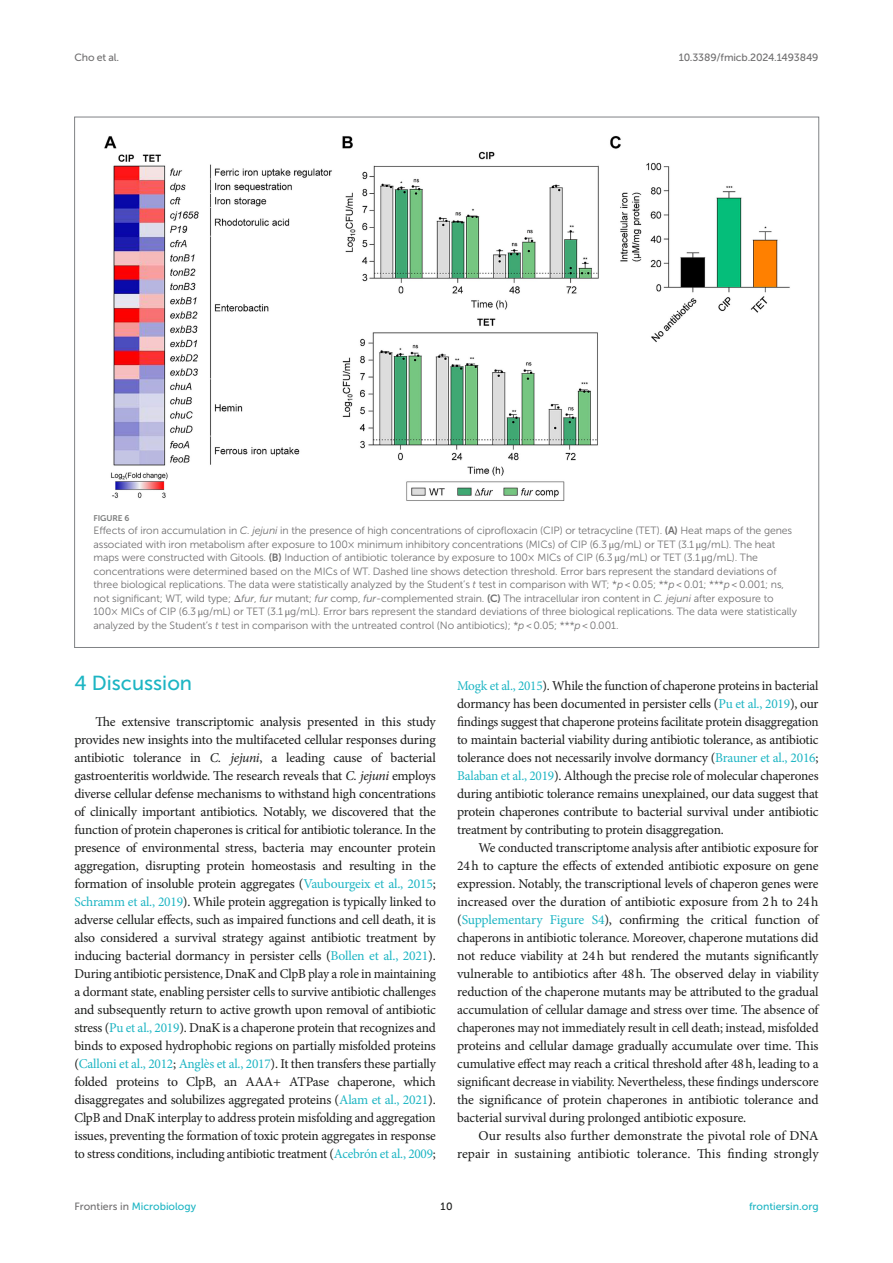
<style>
.page{position:relative;width:893px;height:1263px;background:#fff}
.page>*{position:absolute;margin:0;border:0;box-sizing:border-box;transform-origin:0 0}
.HEAD_1{font:20.25px "Museo Sans 500";color:#1db5c3}
.TEXT{font:13.5px/18px "Minion Pro";letter-spacing:-.01em;color:#1b1c1b;text-align:justify}
.FIG_LEG{font:10.5px/13.5px "Museo Sans 300";letter-spacing:-.01em;color:#706f70}
.t1{font:10.5px "Museo Sans 500";color:#1db5c3}
.t2{font:10.5px "Museo Sans 500";letter-spacing:-.015em;color:#706f70}
.t3{font:10.5px "Museo Sans 500";color:#1b1c1b}
.FIG_HD{font:8.25px "Museo Sans 700";letter-spacing:-.01em;color:#7e7f7f}
.s1{font-style:italic}
.s2{font-family:"Museo Sans 700"}
.s3{font-family:"STIX General"}
.s4{color:#1db5c3}
.s5{color:#706f70}
</style>
<div class="page">
<img style="left:104px;top:136px;width:686px;height:365px">
<p class="t2" style="left:74px;top:51px;width:46px">Cho et al.</p>
<p class="t2" style="left:679px;top:51px;width:141px">10.3389/fmicb.2024.1493849</p>
<p class="FIG_HD" style="left:94px;top:513px;width:37px">FIGURE 6</p>
<p class="FIG_LEG" style="left:94px;top:524px;width:705px">Effects of iron accumulation in <span class="s1">C. jejuni</span> in the presence of high concentrations of ciprofloxacin (CIP) or tetracycline (TET). <span class="s2">(A)</span> Heat maps of the genes associated with iron metabolism after exposure to 100× minimum inhibitory concentrations (MICs) of CIP (6.3 <span class="s3">μ</span>g/mL) or TET (3.1 <span class="s3">μ</span>g/mL). The heat maps were constructed with Gitools. <span class="s2">(B)</span> Induction of antibiotic tolerance by exposure to 100× MICs of CIP (6.3 <span class="s3">μ</span>g/mL) or TET (3.1 <span class="s3">μ</span>g/mL). The concentrations were determined based on the MICs of WT. Dashed line shows detection threshold. Error bars represent the standard deviations of three biological replications. The data were statistically analyzed by the Student’s <span class="s1">t</span> test in comparison with WT; *<span class="s1">p</span> &lt; 0.05; **<span class="s1">p</span> &lt; 0.01; ***<span class="s1">p</span> &lt; 0.001; ns, not significant; WT, wild type; <span class="s3">Δ</span><span class="s1">fur</span>, <span class="s1">fur</span> mutant; <span class="s1">fur</span> comp, <span class="s1">fur</span>-complemented strain. <span class="s2">(C)</span> The intracellular iron content in <span class="s1">C. jejuni</span> after exposure to 100× MICs of CIP (6.3 <span class="s3">μ</span>g/mL) or TET (3.1 <span class="s3">μ</span>g/mL). Error bars represent the standard deviations of three biological replications. The data were statistically analyzed by the Student’s <span class="s1">t</span> test in comparison with the untreated control (No antibiotics); *<span class="s1">p</span> &lt; 0.05; ***<span class="s1">p</span> &lt; 0.001.</p>
<p class="HEAD_1" style="left:74px;top:672px;width:119px">4 Discussion</p>
<p class="TEXT" style="left:74px;top:713px;width:363px;text-indent:21px">The extensive transcriptomic analysis presented in this study provides new insights into the multifaceted cellular responses during antibiotic tolerance in <span class="s1">C. jejuni</span>, a leading cause of bacterial gastroenteritis worldwide. The research reveals that <span class="s1">C. jejuni</span> employs diverse cellular defense mechanisms to withstand high concentrations of clinically important antibiotics. Notably, we discovered that the function of protein chaperones is critical for antibiotic tolerance. In the presence of environmental stress, bacteria may encounter protein aggregation, disrupting protein homeostasis and resulting in the formation of insoluble protein aggregates (<span class="s4">Vaubourgeix et al., 2015</span>; <span class="s4">Schramm et al., 2019</span>). While protein aggregation is typically linked to adverse cellular effects, such as impaired functions and cell death, it is also considered a survival strategy against antibiotic treatment by inducing bacterial dormancy in persister cells (<span class="s4">Bollen et al., 2021</span>).<br>During antibiotic persistence, DnaK and ClpB play a role in maintaining a dormant state, enabling persister cells to survive antibiotic challenges and subsequently return to active growth upon removal of antibiotic stress (<span class="s4">Pu et al., 2019</span>). DnaK is a chaperone protein that recognizes and binds to exposed hydrophobic regions on partially misfolded proteins (<span class="s4">Calloni et al., 2012</span>; <span class="s4">Anglès et al., 2017</span>). It then transfers these partially folded proteins to ClpB, an AAA+ ATPase chaperone, which disaggregates and solubilizes aggregated proteins (<span class="s4">Alam et al., 2021</span>).<br>ClpB and DnaK interplay to address protein misfolding and aggregation issues, preventing the formation of toxic protein aggregates in response to stress conditions, including antibiotic treatment (<span class="s4">Acebrón et al., 2009</span>;</p>
<p class="TEXT" style="left:457px;top:677px;width:363px"><span class="s4">Mogk et al., 2015</span>). While the function of chaperone proteins in bacterial dormancy has been documented in persister cells (<span class="s4">Pu et al., 2019</span>), our findings suggest that chaperone proteins facilitate protein disaggregation to maintain bacterial viability during antibiotic tolerance, as antibiotic tolerance does not necessarily involve dormancy (<span class="s4">Brauner et al., 2016</span>; <span class="s4">Balaban et al., 2019</span>). Although the precise role of molecular chaperones during antibiotic tolerance remains unexplained, our data suggest that protein chaperones contribute to bacterial survival under antibiotic treatment by contributing to protein disaggregation.</p>
<p class="TEXT" style="left:457px;top:839px;width:363px;text-indent:21px">We conducted transcriptome analysis after antibiotic exposure for 24h to capture the effects of extended antibiotic exposure on gene expression. Notably, the transcriptional levels of chaperon genes were increased over the duration of antibiotic exposure from 2h to 24h (<span class="s4">Supplementary Figure S4</span>), confirming the critical function of chaperons in antibiotic tolerance. Moreover, chaperone mutations did not reduce viability at 24h but rendered the mutants significantly vulnerable to antibiotics after 48h. The observed delay in viability reduction of the chaperone mutants may be attributed to the gradual accumulation of cellular damage and stress over time. The absence of chaperones may not immediately result in cell death; instead, misfolded proteins and cellular damage gradually accumulate over time. This cumulative effect may reach a critical threshold after 48h, leading to a significant decrease in viability. Nevertheless, these findings underscore the significance of protein chaperones in antibiotic tolerance and bacterial survival during prolonged antibiotic exposure.</p>
<p class="TEXT" style="left:457px;top:1127px;width:363px;text-align:right">Our results also further demonstrate the pivotal role of DNA repair in sustaining antibiotic tolerance. This finding strongly</p>
<p class="t1" style="left:74px;top:1200px;width:123px"><span class="s5">Frontiers in</span> Microbiology</p>
<p class="t3" style="left:440px;top:1200px;width:14px">10</p>
<p class="t1" style="left:749px;top:1200px;width:71px">frontiersin.org</p>
</div>
